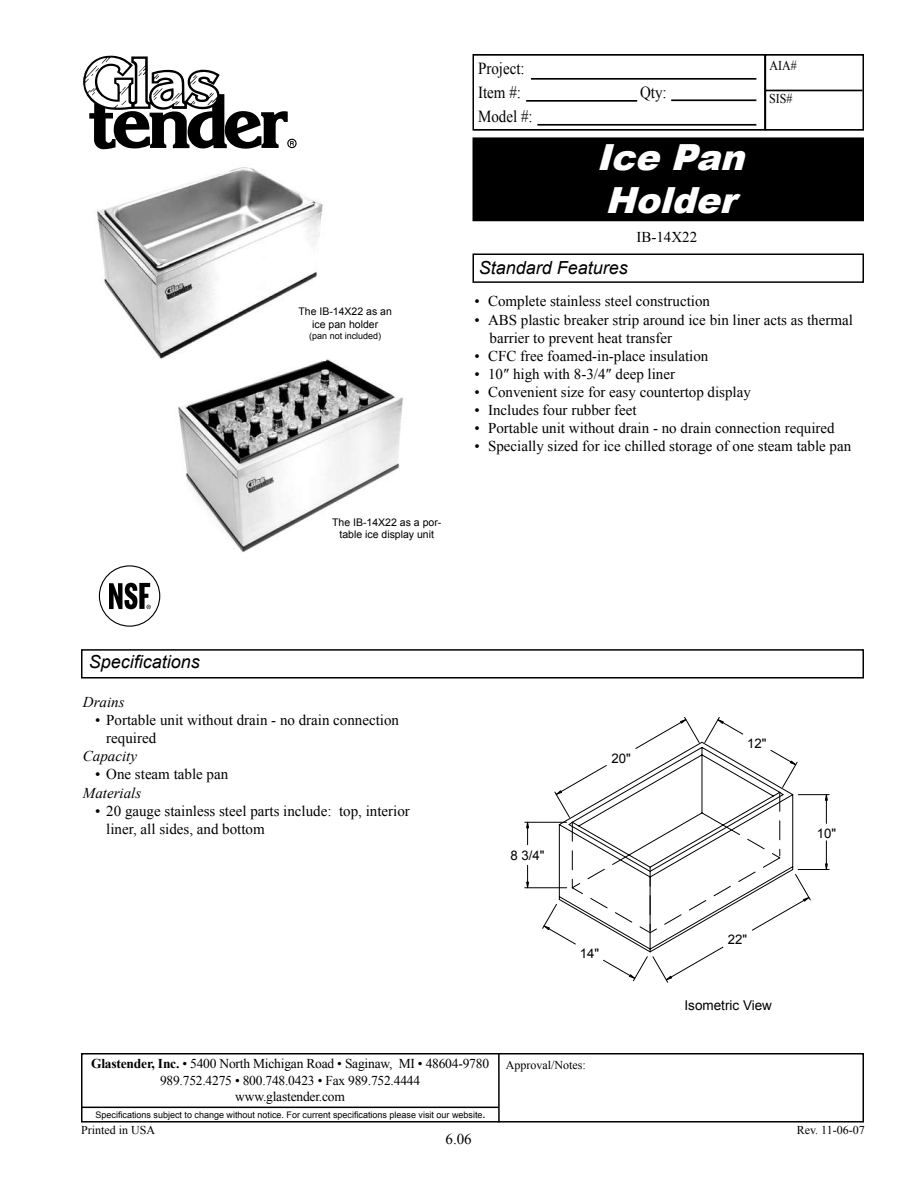
<style>
.page{position:relative;width:918px;height:1188px;background:#fff}
.page>*{position:absolute;margin:0;border:0;box-sizing:border-box;transform-origin:0 0}
.t1{font:italic 900 36px/43.2px "Arial";color:#fff}
.t2{font:italic 18px "Arial";color:#000}
.t3{font:16.8px/23.5px "Times New Roman";color:#000;scale:.89 1}
.t4{font:15px/18.1px "Times New Roman";color:#000}
.t5{font:italic 15px "Times New Roman";color:#000}
.t6{font:13.5px/16.2px "Times New Roman";letter-spacing:-.015em;color:#000;text-align:center}
.t7{font:13.5px "Arial";color:#000}
.t8{font:13.5px "Times New Roman";letter-spacing:-.015em;color:#000;scale:.89 1}
.t9{font:13.2px "Arial";color:#000}
.t10{font:12px "Times New Roman";color:#000}
.t11{font:10.5px/12.6px "Arial";color:#000;text-align:center}
.t12{font:9px "Arial";color:#000}
.s1{font-weight:700}
</style>
<div class="page">
<div style="left:473px;top:138px;width:390px;height:82px;background:#000"></div>
<div style="left:472px;top:137px;width:392px;height:84px;border:2px solid #000"></div>
<div style="left:81px;top:1053px;width:783px;height:70px;border:2px solid #000"></div>
<hr style="left:498px;top:1054px;width:2px;height:68px;background:#000">
<hr style="left:81px;top:1107px;width:418px;height:1px;background:#000">
<div style="left:472px;top:54px;width:294px;height:77px;border:2px solid #000"></div>
<hr style="left:531px;top:78px;width:225px;height:2px;background:#000">
<hr style="left:526px;top:100px;width:111px;height:2px;background:#000">
<hr style="left:671px;top:99px;width:85px;height:2px;background:#000">
<hr style="left:537px;top:124px;width:219px;height:2px;background:#000">
<div style="left:765px;top:54px;width:99px;height:77px;border:2px solid #000"></div>
<hr style="left:765px;top:90px;width:97px;height:1px;background:#000">
<div style="left:81px;top:649px;width:783px;height:30px;border:2px solid #000"></div>
<svg style="left:83px;top:56px;width:214px;height:93px"></svg>
<img style="left:178px;top:359px;width:225px;height:193px">
<img style="left:97px;top:167px;width:229px;height:193px">
<div style="left:472px;top:254px;width:392px;height:29px;border:2px solid #000"></div>
<svg style="left:99px;top:565px;width:61px;height:62px"></svg>
<hr style="left:798px;top:794px;width:31px;height:1px;background:#000">
<hr style="left:798px;top:869px;width:31px;height:1px;background:#000">
<svg style="left:525px;top:717px;width:303px;height:265px"></svg>
<p class="t11" style="left:299px;top:305px;width:95px">The IB-14X22 as an ice pan holder</p>
<p class="t12" style="left:309px;top:330px;width:74px">(pan not included)</p>
<p class="t11" style="left:332px;top:516px;width:111px">The IB-14X22 as a por&shy;table ice display unit</p>
<p class="t3" style="left:478px;top:57px;width:54px">Project:<br>Item #:</p>
<p class="t3" style="left:478px;top:104px;width:63px">Model #:</p>
<p class="t3" style="left:640px;top:80px;width:31px">Qty:</p>
<h1 class="t1" style="left:596px;top:135px;width:162px">IcePan<br>Holder</h1>
<p class="t4" style="left:636px;top:228px;width:62px">IB-14X22</p>
<p class="t8" style="left:770px;top:56px;width:32px">AIA#</p>
<p class="t8" style="left:769px;top:90px;width:28px">SIS#</p>
<p class="t2" style="left:479px;top:256px;width:151px">Standard Features</p>
<p class="t4" style="left:475px;top:292px;width:237px">• Complete stainless steel construction</p>
<p class="t4" style="left:490px;top:310px;width:365px;text-indent:-15px">• ABS plastic breaker strip around ice bin liner acts as thermal barrier to prevent heat transfer</p>
<p class="t4" style="left:475px;top:346px;width:235px">• CFC free foamed-in-place insulation</p>
<p class="t4" style="left:475px;top:364px;width:202px">• 10″ high with 8-3/4″ deep liner</p>
<p class="t4" style="left:475px;top:383px;width:278px">• Convenient size for easy countertop display</p>
<p class="t4" style="left:475px;top:401px;width:164px">• Includes four rubber feet</p>
<p class="t4" style="left:475px;top:419px;width:362px">• Portable unit without drain - no drain connection required</p>
<p class="t4" style="left:475px;top:437px;width:378px">• Specially sized for ice chilled storage of one steam table pan</p>
<p class="t2" style="left:89px;top:650px;width:113px">Specifications</p>
<p class="t5" style="left:83px;top:692px;width:43px">Drains</p>
<p class="t4" style="left:106px;top:711px;width:294px;text-indent:-11px">• Portable unit without drain - no drain connection required</p>
<p class="t5" style="left:83px;top:746px;width:56px">Capacity</p>
<p class="t4" style="left:95px;top:765px;width:135px">• One steam table pan</p>
<p class="t5" style="left:83px;top:782px;width:60px">Materials</p>
<p class="t4" style="left:106px;top:801px;width:305px;text-indent:-11px">• 20 gauge stainless steel parts include: top, interior liner, all sides, and bottom</p>
<p class="t9" style="left:511px;top:846px;width:36px">8 3/4"</p>
<p class="t9" style="left:611px;top:749px;width:21px">20"</p>
<p class="t9" style="left:580px;top:944px;width:21px">14"</p>
<p class="t9" style="left:747px;top:734px;width:21px">12"</p>
<p class="t9" style="left:728px;top:931px;width:21px">22"</p>
<p class="t7" style="left:685px;top:997px;width:89px">Isometric View</p>
<p class="t9" style="left:817px;top:824px;width:21px">10"</p>
<p class="t6" style="left:91px;top:1056px;width:399px"><span class="s1">Glastender, Inc.</span> • 5400 North Michigan Road • Saginaw, MI • 48604-9780<br>989.752.4275 • 800.748.0423 • Fax 989.752.4444<br>www.glastender.com</p>
<p class="t10" style="left:506px;top:1057px;width:81px">Approval/Notes:</p>
<p class="t12" style="left:96px;top:1108px;width:391px">Specifications subject to change without notice. For current specifications please visit our website<span class="s1">.</span></p>
<p class="t10" style="left:81px;top:1122px;width:76px">Printed in USA</p>
<p class="t4" style="left:446px;top:1130px;width:28px">6.06</p>
<p class="t10" style="left:797px;top:1122px;width:70px">Rev. 11-06-07</p>
</div>
